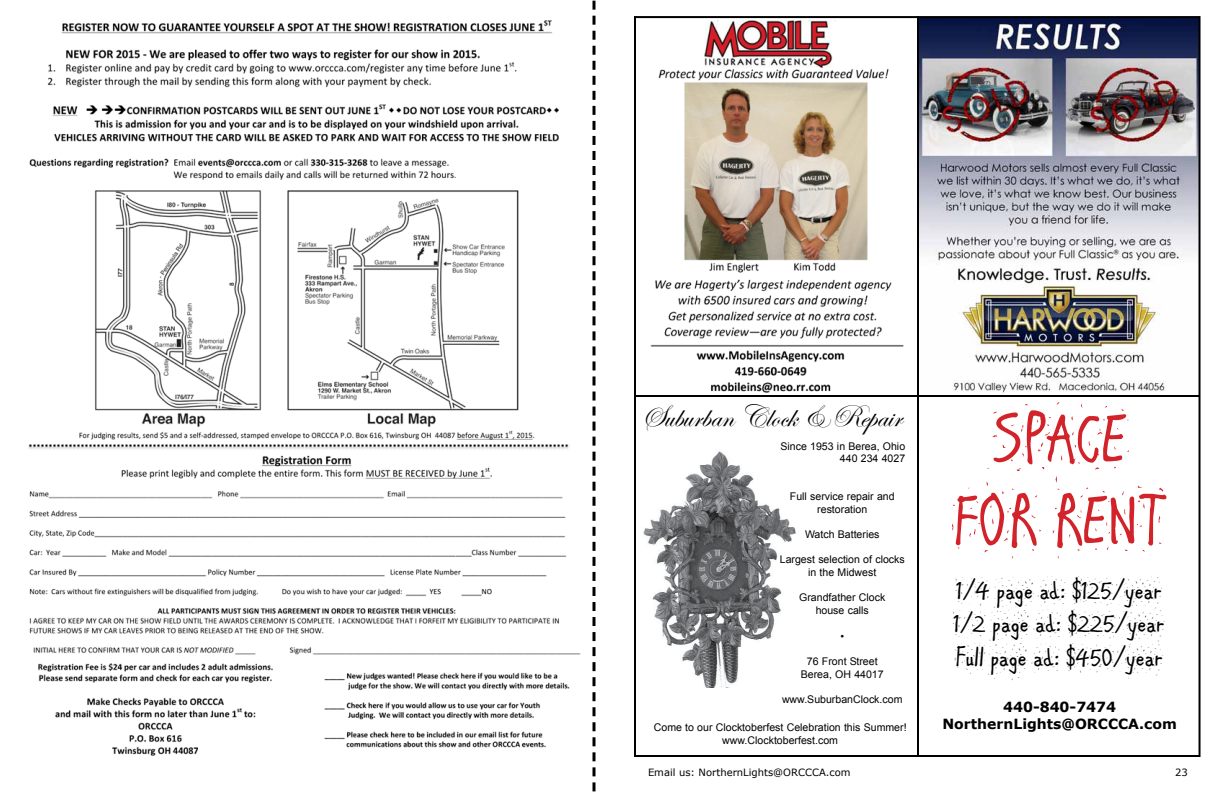
<style>
.page{position:relative;width:1224px;height:792px;background:#fff}
.page>*{position:absolute;margin:0;border:0;box-sizing:border-box;transform-origin:0 0}
.t1{font:68px/81.6px "ARCARTER";color:#d2232a;text-align:center}
.t2{font:31.7px "Edwardian Script ITC Std";color:#000}
.t3{font:28px/33.6px "ARCARTER";color:#000;text-align:justify}
.t4{font:700 14px/16.8px "Verdana";color:#000;text-align:center}
.t5{font:10.6px/12.7px "Arial";color:#000;text-align:center}
.t6{font:10px "Verdana";color:#000}
</style>
<div class="page">
<img style="left:636px;top:18px;width:281px;height:375px">
<img style="left:919px;top:18px;width:280px;height:377px">
<hr style="left:634px;top:395px;width:566px;height:2px;background:#000">
<hr style="left:1199px;top:16px;width:2px;height:741px;background:#000">
<hr style="left:634px;top:16px;width:566px;height:2px;background:#000">
<hr style="left:634px;top:16px;width:2px;height:740px;background:#000">
<hr style="left:634px;top:755px;width:566px;height:2px;background:#000">
<hr style="left:917px;top:16px;width:2px;height:740px;background:#000">
<img style="left:28px;top:20px;width:553px;height:736px">
<svg style="left:592px;top:0;width:4px;height:792px"></svg>
<img style="left:643px;top:451px;width:153px;height:236px">
<h2 class="t2" style="left:642px;top:399px;width:261px">Suburban Clock &amp; Repair</h2>
<p class="t5" style="left:781px;top:439px;width:126px;text-align:right">Since 1953 in Berea, Ohio<br>440 234 4027</p>
<p class="t5" style="left:790px;top:490px;width:106px">Full service repair and restoration</p>
<p class="t5" style="left:805px;top:528px;width:76px">Watch Batteries</p>
<p class="t5" style="left:780px;top:553px;width:126px">Largest selection of clocks in the Midwest</p>
<p class="t5" style="left:799px;top:591px;width:88px">Grandfather Clock house calls</p>
<p class="t5" style="left:840px;top:629px;width:5px">•</p>
<p class="t5" style="left:801px;top:655px;width:84px">76 Front Street<br>Berea, OH 44017</p>
<p class="t5" style="left:782px;top:693px;width:122px">www.SuburbanClock.com</p>
<p class="t5" style="left:654px;top:721px;width:254px">Come to our Clocktoberfest Celebration this Summer! www.Clocktoberfest.com</p>
<h1 class="t1" style="left:953px;top:398px;width:213px">SPACE<br>FOR RENT</h1>
<h3 class="t3" style="left:954px;top:572px;width:211px">1/4 PAGE AD: $125/YEAR 1/2 PAGE AD: $225/YEAR FULL PAGE AD: $450/YEAR</h3>
<h3 class="t4" style="left:942px;top:698px;width:236px">440-840-7474<br>NorthernLights@ORCCCA.com</h3>
<p class="t6" style="left:648px;top:765px;width:204px">Email us: NorthernLights@ORCCCA.com</p>
<p class="t6" style="left:1175px;top:765px;width:14px">23</p>
</div>
